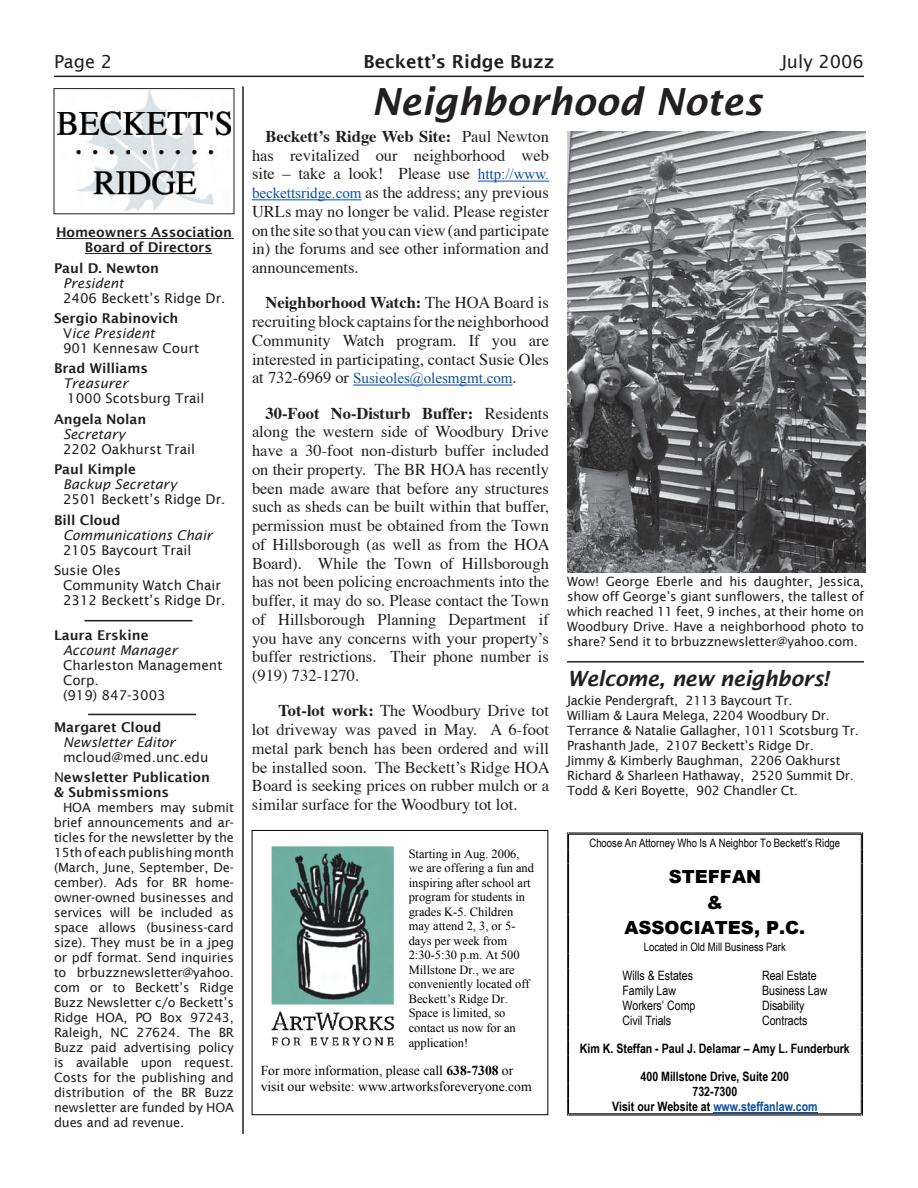
<style>
.page{position:relative;width:918px;height:1188px;background:#fff}
.page>*{position:absolute;margin:0;border:0;box-sizing:border-box;transform-origin:0 0}
.t1{font:italic 600 37.5px "Lucida Sans";color:#231f20}
.t2{font:italic 600 21px "Lucida Sans";letter-spacing:-.02em;color:#231f20}
.t3{font:900 18px/25.5px "Arial";color:#000;text-align:center}
.t4{font:600 18px "Lucida Sans";color:#231f20}
.t5{font:18px "Lucida Sans";color:#231f20}
.t6{font:16.5px/18.8px "Times";color:#231f20;text-align:justify}
.t7{font:15px "Times New Roman";color:#094fa3}
.t8{font:13.65px/15.8px "Times New Roman";color:#000}
.t9{font:13.5px/15px "Lucida Sans";color:#231f20}
.t10{font:600 13.5px/15px "Lucida Sans";color:#231f20}
.t11{font:italic 13.5px "Lucida Sans";color:#231f20}
.t12{font:700 12.9px/28px "Arial Narrow";color:#000;text-align:center}
.t13{font:12.9px "Arial Narrow";color:#000}
.t14{font:12.75px/15px "Lucida Sans";letter-spacing:-.02em;color:#231f20;text-align:justify}
.t15{font:12.45px/14.5px "Times New Roman";color:#000}
.t16{font:11.7px "Arial Narrow";color:#000}
.s1{font-weight:600}
.s2{font-style:italic}
.s3{font-weight:400}
.s4{font-weight:700}
.s5{font-family:"Times New Roman";font-size:15px;color:#094fa3}
.s6{font-family:"Times";font-size:16.5px;color:#231f20}
.s7{color:#094fa3}
</style>
<div class="page">
<hr style="left:242px;top:86px;width:2px;height:1048px;background:#231f20">
<img style="left:57px;top:91px;width:174px;height:120px">
<div style="left:54px;top:88px;width:180px;height:126px;border:1px solid #231f20"></div>
<hr style="left:56px;top:238px;width:178px;height:1px;background:#231f20">
<hr style="left:85px;top:253px;width:127px;height:1px;background:#231f20">
<hr style="left:569px;top:833px;width:292px;height:1px;background:#000">
<hr style="left:569px;top:834px;width:292px;height:1px;background:#000">
<hr style="left:713px;top:1112px;width:105px;height:1px;background:#094fa3">
<hr style="left:569px;top:1115px;width:292px;height:1px;background:#000">
<hr style="left:569px;top:1113px;width:292px;height:1px;background:#000">
<svg style="left:567px;top:833px;width:2px;height:283px"></svg>
<svg style="left:861px;top:833px;width:2px;height:283px"></svg>
<hr style="left:84px;top:620px;width:108px;height:1px;background:#231f20">
<hr style="left:88px;top:714px;width:108px;height:1px;background:#231f20">
<hr style="left:54px;top:76px;width:810px;height:1px;background:#231f20">
<div style="left:252px;top:830px;width:296px;height:285px;border:1px solid #000"></div>
<img style="left:272px;top:846px;width:122px;height:184px">
<hr style="left:478px;top:181px;width:71px;height:1px;background:#094fa3">
<hr style="left:252px;top:199px;width:110px;height:1px;background:#094fa3">
<hr style="left:353px;top:385px;width:159px;height:1px;background:#094fa3">
<img style="left:567px;top:132px;width:298px;height:440px">
<hr style="left:567px;top:661px;width:297px;height:2px;background:#231f20">
<p class="t5" style="left:54px;top:51px;width:60px">Page 2</p>
<p class="t4" style="left:363px;top:51px;width:193px">Beckett’s Ridge Buzz</p>
<p class="t5" style="left:781px;top:51px;width:84px">July 2006</p>
<h1 class="t1" style="left:371px;top:81px;width:393px">Neighborhood Notes</h1>
<p class="t10" style="left:85px;top:225px;width:149px;text-indent:-29px">Homeowners Association<br>Board of Directors</p>
<p class="t10" style="left:54px;top:260px;width:107px">Paul D. Newton</p>
<p class="t11" style="left:63px;top:275px;width:62px">President</p>
<p class="t9" style="left:63px;top:290px;width:164px">2406 Beckett’s Ridge Dr.</p>
<p class="t9" style="left:63px;top:311px;width:138px;text-indent:-9px"><span class="s1">Sergio Rabinovich<br></span>V<span class="s2">ice President<br></span>901 Kennesaw Court</p>
<p class="t10" style="left:54px;top:361px;width:96px">Brad Williams</p>
<p class="t11" style="left:63px;top:376px;width:67px">Treasurer</p>
<p class="t9" style="left:67px;top:391px;width:139px">1000 Scotsburg Trail</p>
<p class="t10" style="left:54px;top:411px;width:94px">Angela Nolan</p>
<p class="t11" style="left:63px;top:426px;width:64px">Secretary</p>
<p class="t9" style="left:63px;top:441px;width:134px">2202 Oakhurst Trail</p>
<p class="t10" style="left:54px;top:462px;width:84px">Paul Kimple</p>
<p class="t11" style="left:63px;top:477px;width:115px">Backup Secretary</p>
<p class="t9" style="left:63px;top:492px;width:164px">2501 Beckett’s Ridge Dr.</p>
<p class="t10" style="left:54px;top:512px;width:68px">Bill Cloud</p>
<p class="t11" style="left:63px;top:527px;width:151px">Communications Chair</p>
<p class="t9" style="left:54px;top:540px;width:139px;line-height:20.4px;text-indent:9px">2105 Baycourt Trail<br>Susie Oles</p>
<p class="t9" style="left:63px;top:578px;width:164px">Community Watch Chair<br>2312 Beckett’s Ridge Dr.</p>
<p class="t10" style="left:54px;top:628px;width:96px">Laura Erskine</p>
<p class="t11" style="left:63px;top:643px;width:116px">Account Manager</p>
<p class="t9" style="left:63px;top:658px;width:161px">Charleston Management<br>Corp.<br>(919) 847-3003</p>
<p class="t10" style="left:54px;top:719px;width:109px">Margaret Cloud</p>
<p class="t11" style="left:63px;top:734px;width:114px">Newsletter Editor</p>
<p class="t10" style="left:54px;top:747px;width:158px;line-height:20.4px;text-align:center"><span class="s3">mcloud@med.unc.edu<br>N</span>ewsletter Publication</p>
<p class="t10" style="left:54px;top:785px;width:117px">&amp; Submissmions</p>
<p class="t14" style="left:54px;top:800px;width:182px;text-indent:9px">HOA members may submit brief announcements and ar&shy;ticles for the newsletter by the 15th of each publishing month (March, June, September, De&shy;cember). Ads for BR home&shy;owner-owned businesses and services will be included as space allows (business-card size). They must be in a jpeg or pdf format. Send inquiries to brbuzznewsletter@yahoo. com or to Beckett’s Ridge Buzz Newsletter c/o Beckett’s Ridge HOA, PO Box 97243, Raleigh, NC 27624. The BR Buzz paid advertising policy is available upon request.<br>Costs for the publishing and distribution of the BR Buzz newsletter are funded by HOA dues and ad revenue.</p>
<p class="t6" style="left:252px;top:126px;width:299px;text-indent:14px"><span class="s4">Beckett’s Ridge Web Site:</span> Paul Newton has revitalized our neighborhood web site – take a look! Please use <span class="s5">http://www. beckettsridge.com</span> as the address; any previous URLs may no longer be valid. Please register on the site so that you can view (and participate in) the forums and see other information and announcements.</p>
<p class="t6" style="left:252px;top:292px;width:299px;text-indent:13px"><span class="s4">Neighborhood Watch:</span> The HOA Board is recruiting block captains for the neighborhood Community Watch program. If you are interested in participating, contact Susie Oles</p>
<p class="t7" style="left:252px;top:370px;width:266px"><span class="s6">at 732-6969 or</span> Susieoles@olesmgmt.com<span class="s6">.</span></p>
<p class="t6" style="left:252px;top:402px;width:299px;text-indent:14px"><span class="s4">30-Foot No-Disturb Buffer:</span> Residents along the western side of Woodbury Drive have a 30-foot non-disturb buffer included on their property. The BR HOA has recently been made aware that before any structures such as sheds can be built within that buffer, permission must be obtained from the Town of Hillsborough (as well as from the HOA Board). While the Town of Hillsborough has not been policing encroachments into the buffer, it may do so. Please contact the Town of Hillsborough Planning Department if you have any concerns with your property’s buffer restrictions. Their phone number is (919) 732-1270.</p>
<p class="t6" style="left:252px;top:700px;width:299px;text-indent:26px"><span class="s4">Tot-lot work:</span> The Woodbury Drive tot lot driveway was paved in May. A 6-foot metal park bench has been ordered and will be installed soon. The Beckett’s Ridge HOA Board is seeking prices on rubber mulch or a similar surface for the Woodbury tot lot.</p>
<p class="t15" style="left:409px;top:847px;width:127px">Starting in Aug. 2006, we are offering a fun and inspiring after school art program for students in grades K-5. Children may attend 2, 3, or 5- days per week from<br>2:30-5:30 p.m. At 500<br>Millstone Dr., we are conveniently located off<br>Beckett’s Ridge Dr.<br>Space is limited, so contact us now for an application!</p>
<p class="t8" style="left:261px;top:1064px;width:184px">For more information, please call</p>
<p class="t8" style="left:261px;top:1064px;width:273px;text-indent:241px">or visit our website: www.artworksforeveryone.com</p>
<p class="t14" style="left:567px;top:574px;width:298px">Wow! George Eberle and his daughter, Jessica, show off George’s giant sunflowers, the tallest of which reached 11 feet, 9 inches, at their home on Woodbury Drive. Have a neighborhood photo to share? Send it to brbuzznewsletter@yahoo.com.</p>
<p class="t2" style="left:567px;top:666px;width:263px">Welcome, new neighbors!</p>
<p class="t14" style="left:567px;top:693px;width:293px;text-align:left">Jackie Pendergraft, 2113 Baycourt Tr.<br>William &amp; Laura Melega, 2204 Woodbury Dr.<br>Terrance &amp; Natalie Gallagher, 1011 Scotsburg Tr.<br>Prashanth Jade, 2107 Beckett’s Ridge Dr.<br>Jimmy &amp; Kimberly Baughman, 2206 Oakhurst Richard &amp; Sharleen Hathaway, 2520 Summit Dr.<br>Todd &amp; Keri Boyette, 902 Chandler Ct.</p>
<p class="t16" style="left:589px;top:834px;width:252px">Choose An Attorney Who Is A Neighbor To Beckett’s Ridge</p>
<p class="t3" style="left:624px;top:864px;width:182px">STEFFAN<br>&amp;<br>ASSOCIATES, P.C.</p>
<p class="t16" style="left:644px;top:938px;width:143px">Located in Old Mill Business Park</p>
<p class="t13" style="left:622px;top:966px;width:72px">Wills &amp; Estates</p>
<p class="t13" style="left:762px;top:966px;width:56px">Real Estate</p>
<p class="t13" style="left:622px;top:981px;width:55px">Family Law</p>
<p class="t13" style="left:762px;top:981px;width:67px">Business Law</p>
<p class="t13" style="left:622px;top:996px;width:75px">Workers’ Comp</p>
<p class="t13" style="left:762px;top:996px;width:44px">Disability</p>
<p class="t13" style="left:622px;top:1011px;width:50px">Civil Trials</p>
<p class="t13" style="left:762px;top:1011px;width:47px">Contracts</p>
<p class="t12" style="left:580px;top:1034px;width:271px">Kim K. Steffan - Paul J. Delamar – Amy L. Funderburk<br>400 Millstone Drive, Suite 200</p>
<p class="t12" style="left:612px;top:1083px;width:207px;line-height:14.9px">732-7300<br>Visit our Website at <span class="s7">www.steffanlaw.com</span></p>
</div>
